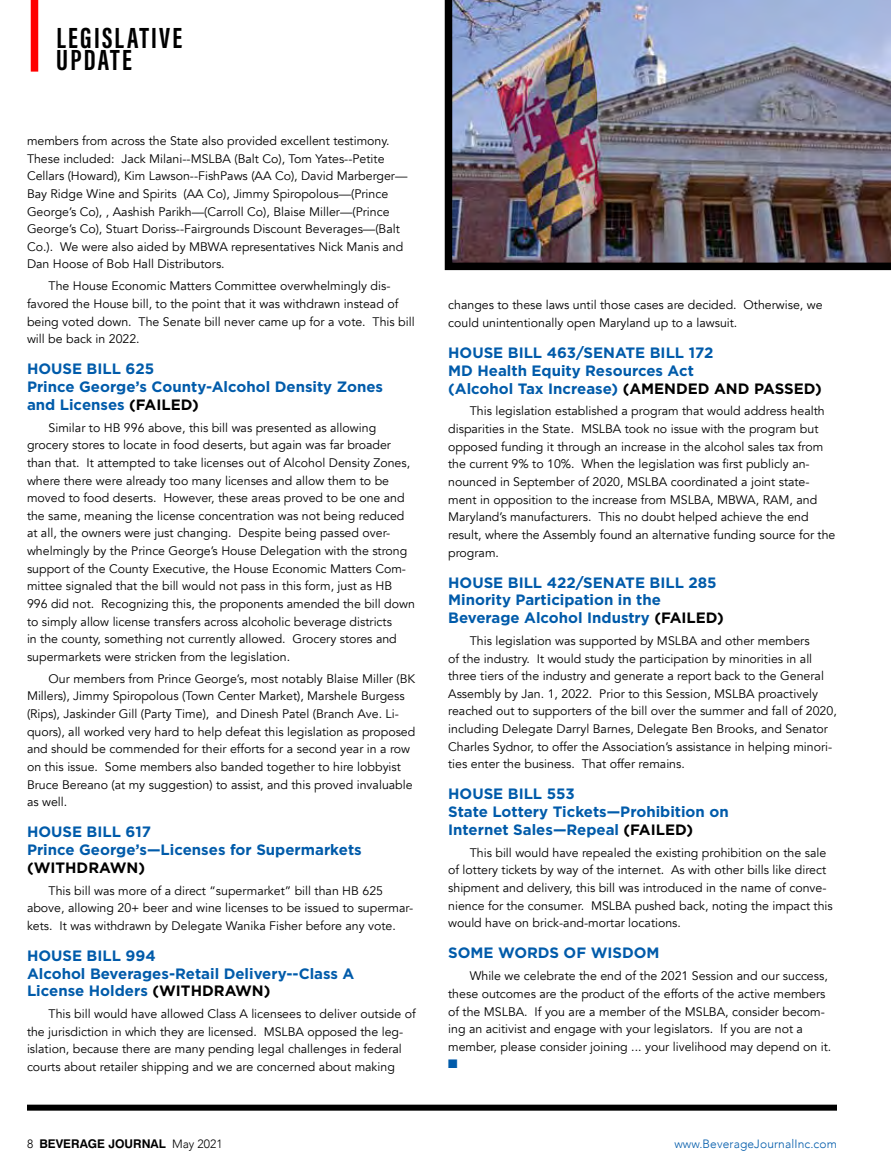
<style>
.page{position:relative;width:891px;height:1175px;background:#fff}
.page>*{position:absolute;margin:0;border:0;box-sizing:border-box;transform-origin:0 0}
.t1{font:700 30px/22.5px "Acumin Pro Extra Cond";letter-spacing:.075em;color:#000}
.t2{font:700 15px/17.7px "Gotham";color:#005baa}
.t3{font:700 15px "Gotham";color:#000}
.t4{font:12.3px/17.5px "Avenir";color:#000}
.t5{font:12.3px "Zapf Dingbats ITC";color:#005baa}
.t6{font:300 12px "Avenir";letter-spacing:.01em;color:#005baa}
.t7{font:700 12px "Swiss 721 BT";color:#000}
.s1{color:#000}
.s2{font-family:"Avenir";font-weight:300}
</style>
<div class="page">
<div style="left:27px;top:1104px;width:810px;height:6px;background:#000"></div>
<div style="left:31px;top:0;width:7px;height:72px;background:#f00"></div>
<img style="left:445px;top:0;width:446px;height:270px">
<h1 class="t1" style="left:56px;top:26px;width:128px">LEGISLATIVE<br>UPDATE</h1>
<p class="t4" style="left:27px;top:132px;width:382px">members from across the State also provided excellent testimony.<br>These included: Jack Milani--MSLBA (Balt Co), Tom Yates--Petite Cellars (Howard), Kim Lawson--FishPaws (AA Co), David Marberger— Bay Ridge Wine and Spirits (AA Co), Jimmy Spiropolous—(Prince George’s Co), , Aashish Parikh—(Carroll Co), Blaise Miller—(Prince George’s Co), Stuart Doriss--Fairgrounds Discount Beverages—(Balt Co.). We were also aided by MBWA representatives Nick Manis and Dan Hoose of Bob Hall Distributors.</p>
<p class="t4" style="left:27px;top:277px;width:389px;text-indent:22px">The House Economic Matters Committee overwhelmingly dis&shy;favored the House bill, to the point that it was withdrawn instead of being voted down. The Senate bill never came up for a vote. This bill will be back in 2022.</p>
<p class="t2" style="left:27px;top:360px;width:358px">HOUSE BILL 625<br>Prince George’s County-Alcohol Density Zones and Licenses <span class="s1">(FAILED)</span></p>
<p class="t4" style="left:27px;top:419px;width:389px;text-indent:22px">Similar to HB 996 above, this bill was presented as allowing grocery stores to locate in food deserts, but again was far broader than that. It attempted to take licenses out of Alcohol Density Zones, where there were already too many licenses and allow them to be moved to food deserts. However, these areas proved to be one and the same, meaning the license concentration was not being reduced at all, the owners were just changing. Despite being passed over&shy;whelmingly by the Prince George’s House Delegation with the strong support of the County Executive, the House Economic Matters Com&shy;mittee signaled that the bill would not pass in this form, just as HB 996 did not. Recognizing this, the proponents amended the bill down to simply allow license transfers across alcoholic beverage districts<br>in the county, something not currently allowed. Grocery stores and supermarkets were stricken from the legislation.</p>
<p class="t4" style="left:27px;top:670px;width:390px;text-indent:22px">Our members from Prince George’s, most notably Blaise Miller (BK Millers), Jimmy Spiropolous (Town Center Market), Marshele Burgess (Rips), Jaskinder Gill (Party Time), and Dinesh Patel (Branch Ave. Li&shy;quors), all worked very hard to help defeat this legislation as proposed and should be commended for their efforts for a second year in a row on this issue. Some members also banded together to hire lobbyist Bruce Bereano (at my suggestion) to assist, and this proved invaluable as well.</p>
<p class="t2" style="left:27px;top:822px;width:336px">HOUSE BILL 617<br>Prince George’s—Licenses for Supermarkets</p>
<p class="t3" style="left:27px;top:858px;width:120px">(WITHDRAWN)</p>
<p class="t4" style="left:27px;top:881px;width:388px;text-indent:22px">This bill was more of a direct “supermarket” bill than HB 625 above, allowing 20+ beer and wine licenses to be issued to supermar&shy;kets. It was withdrawn by Delegate Wanika Fisher before any vote.</p>
<p class="t2" style="left:27px;top:946px;width:329px">HOUSE BILL 994<br>Alcohol Beverages-Retail Delivery--Class A<br>License Holders <span class="s1">(WITHDRAWN)</span></p>
<p class="t4" style="left:27px;top:1005px;width:390px;text-indent:22px">This bill would have allowed Class A licensees to deliver outside of the jurisdiction in which they are licensed. MSLBA opposed the leg&shy;islation, because there are many pending legal challenges in federal courts about retailer shipping and we are concerned about making</p>
<p class="t4" style="left:448px;top:297px;width:376px">changes to these laws until those cases are decided. Otherwise, we could unintentionally open Maryland up to a lawsuit.</p>
<p class="t2" style="left:448px;top:344px;width:375px">HOUSE BILL 463/SENATE BILL 172<br>MD Health Equity Resources Act<br>(Alcohol Tax Increase) <span class="s1">(AMENDED AND PASSED)</span></p>
<p class="t4" style="left:448px;top:403px;width:389px;text-indent:22px">This legislation established a program that would address health disparities in the State. MSLBA took no issue with the program but opposed funding it through an increase in the alcohol sales tax from the current 9% to 10%. When the legislation was first publicly an&shy;nounced in September of 2020, MSLBA coordinated a joint state&shy;ment in opposition to the increase from MSLBA, MBWA, RAM, and Maryland’s manufacturers. This no doubt helped achieve the end result, where the Assembly found an alternative funding source for the program.</p>
<p class="t2" style="left:448px;top:573px;width:277px">HOUSE BILL 422/SENATE BILL 285<br>Minority Participation in the<br>Beverage Alcohol Industry <span class="s1">(FAILED)</span></p>
<p class="t4" style="left:448px;top:632px;width:390px;text-indent:22px">This legislation was supported by MSLBA and other members<br>of the industry. It would study the participation by minorities in all three tiers of the industry and generate a report back to the General Assembly by Jan. 1, 2022. Prior to this Session, MSLBA proactively reached out to supporters of the bill over the summer and fall of 2020, including Delegate Darryl Barnes, Delegate Ben Brooks, and Senator Charles Sydnor, to offer the Association’s assistance in helping minori&shy;ties enter the business. That offer remains.</p>
<p class="t2" style="left:448px;top:785px;width:282px">HOUSE BILL 553<br>State Lottery Tickets—Prohibition on<br>Internet Sales—Repeal <span class="s1">(FAILED)</span></p>
<p class="t4" style="left:448px;top:844px;width:386px;text-indent:22px">This bill would have repealed the existing prohibition on the sale of lottery tickets by way of the internet. As with other bills like direct shipment and delivery, this bill was introduced in the name of conve&shy;nience for the consumer. MSLBA pushed back, noting the impact this would have on brick-and-mortar locations.</p>
<p class="t2" style="left:448px;top:943px;width:213px">SOME WORDS OF WISDOM</p>
<p class="t4" style="left:448px;top:967px;width:385px;text-indent:22px">While we celebrate the end of the 2021 Session and our success, these outcomes are the product of the efforts of the active members of the MSLBA. If you are a member of the MSLBA, consider becom&shy;ing an acitivist and engage with your legislators. If you are not a member, please consider joining ... your livelihood may depend on it.</p>
<p class="t5" style="left:448px;top:1058px;width:11px">■</p>
<p class="t7" style="left:27px;top:1136px;width:197px"><span class="s2">8</span> BEVERAGE JOURNAL <span class="s2">May 2021</span></p>
<p class="t6" style="left:674px;top:1136px;width:164px">www.BeverageJournalInc.com</p>
</div>
